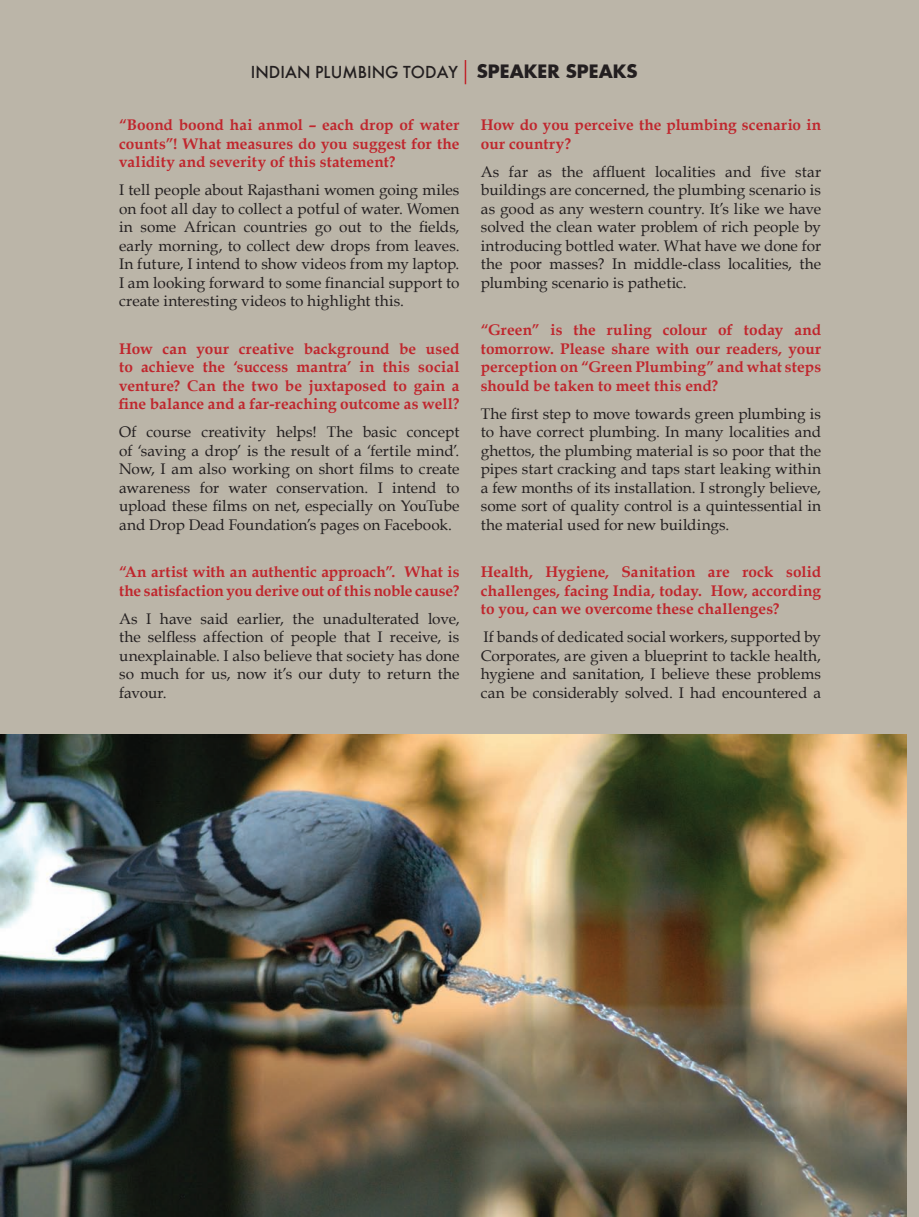
<style>
.page{position:relative;width:919px;height:1217px;background:#fff}
.page>*{position:absolute;margin:0;border:0;box-sizing:border-box;transform-origin:0 0}
.t1{font:500 18px "Futura";color:#231f20}
.t2{font:15.3px/18.5px "Book Antiqua";letter-spacing:.005em;color:#231f20;text-align:justify}
.t3{font:700 15.3px/18.5px "Book Antiqua";letter-spacing:.005em;color:#c0262d;text-align:justify}
.s1{font-weight:700}
</style>
<div class="page">
<div style="left:0;top:0;width:918px;height:1216px;background:#bbb5a8"></div>
<hr style="left:464px;top:60px;width:2px;height:24px;background:#c0262d">
<img style="left:0;top:734px;width:906px;height:482px">
<p class="t1" style="left:251px;top:61px;width:388px">INDIAN PLUMBING TODAY <span class="s1">SPEAKER SPEAKS</span></p>
<p class="t3" style="left:119px;top:116px;width:342px">“Boond boond hai anmol – each drop of water counts”! What measures do you suggest for the validity and severity of this statement?</p>
<p class="t2" style="left:119px;top:180px;width:342px">I tell people about Rajasthani women going miles on foot all day to collect a potful of water. Women in some African countries go out to the fields, early morning, to collect dew drops from leaves.<br>In future, I intend to show videos from my laptop.<br>I am looking forward to some financial support to create interesting videos to highlight this.</p>
<p class="t3" style="left:119px;top:339px;width:342px">How can your creative background be used to achieve the ‘success mantra’ in this social venture? Can the two be juxtaposed to gain a fine balance and a far-reaching outcome as well?</p>
<p class="t2" style="left:119px;top:422px;width:342px">Of course creativity helps! The basic concept of ‘saving a drop’ is the result of a ‘fertile mind’.<br>Now, I am also working on short films to create awareness for water conservation. I intend to upload these films on net, especially on YouTube and Drop Dead Foundation’s pages on Facebook.</p>
<p class="t3" style="left:119px;top:562px;width:342px">“An artist with an authentic approach”. What is the satisfaction you derive out of this noble cause?</p>
<p class="t2" style="left:119px;top:608px;width:342px">As I have said earlier, the unadulterated love, the selfless affection of people that I receive, is unexplainable. I also believe that society has done so much for us, now it’s our duty to return the favour.</p>
<p class="t3" style="left:480px;top:116px;width:342px">How do you perceive the plumbing scenario in our country?</p>
<p class="t2" style="left:480px;top:162px;width:342px">As far as the affluent localities and five star buildings are concerned, the plumbing scenario is as good as any western country. It’s like we have solved the clean water problem of rich people by introducing bottled water. What have we done for the poor masses? In middle-class localities, the plumbing scenario is pathetic.</p>
<p class="t3" style="left:480px;top:321px;width:342px">“Green” is the ruling colour of today and tomorrow. Please share with our readers, your perception on “Green Plumbing” and what steps should be taken to meet this end?</p>
<p class="t2" style="left:480px;top:404px;width:342px">The first step to move towards green plumbing is to have correct plumbing. In many localities and ghettos, the plumbing material is so poor that the pipes start cracking and taps start leaking within a few months of its installation. I strongly believe, some sort of quality control is a quintessential in the material used for new buildings.</p>
<p class="t3" style="left:480px;top:562px;width:342px">Health, Hygiene, Sanitation are rock solid challenges, facing India, today. How, according to you, can we overcome these challenges?</p>
<p class="t2" style="left:480px;top:627px;width:342px">If bands of dedicated social workers, supported by Corporates, are given a blueprint to tackle health, hygiene and sanitation, I believe these problems can be considerably solved. I had encountered a</p>
</div>
